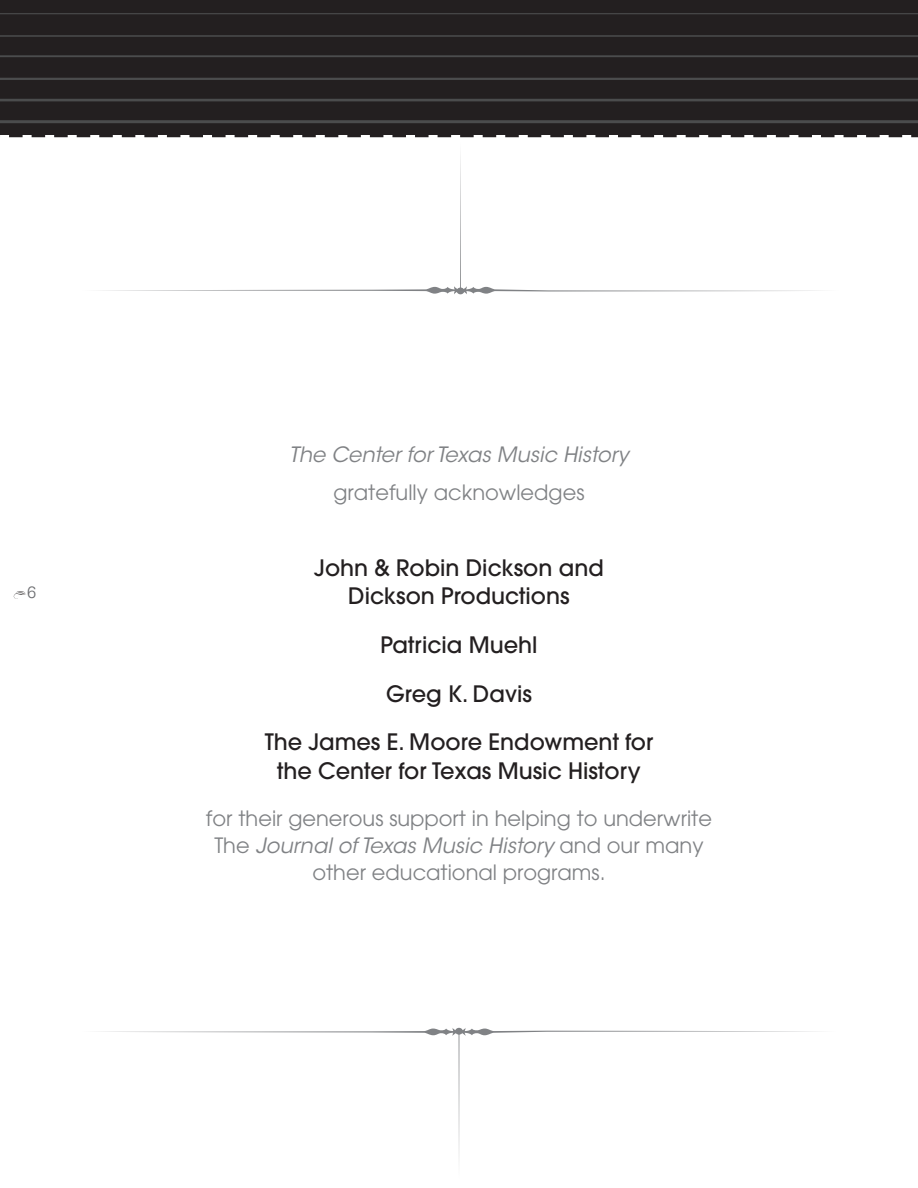
<style>
.page{position:relative;width:918px;height:1188px;background:#fff}
.page>*{position:absolute;margin:0;border:0;box-sizing:border-box;transform-origin:0 0}
.t1{font:500 22.5px/48.8px "Avant Garde";color:#231f20;text-align:center}
.t2{font:21px "Avant Garde";color:#808285}
.t3{font:italic 21px "ITC Avant Garde Std";color:#808285}
.t4{font:300 16.5px "Univers LT Std";color:#6c6d70}
.s1{font-family:"Avant Garde";font-style:normal}
</style>
<div class="page">
<div style="left:0;top:0;width:918px;height:135px;background:#231f20"></div>
<svg style="left:9px;top:135px;width:909px;height:2px"></svg>
<hr style="left:0;top:13px;width:918px;height:1px;background:#4b4c4d">
<hr style="left:0;top:35px;width:918px;height:2px;background:#4b4c4d">
<hr style="left:0;top:55px;width:918px;height:2px;background:#4b4c4d">
<hr style="left:0;top:78px;width:918px;height:2px;background:#4b4c4d">
<hr style="left:0;top:99px;width:918px;height:2px;background:#4b4c4d">
<hr style="left:0;top:120px;width:918px;height:3px;background:#4b4c4d">
<svg style="left:14px;top:591px;width:12px;height:8px"></svg>
<svg style="left:103px;top:1028px;width:713px;height:125px"></svg>
<div style="left:455px;top:1028px;width:8px;height:7px;background:#808285;border-radius:50%"></div>
<svg style="left:103px;top:156px;width:714px;height:138px"></svg>
<div style="left:457px;top:288px;width:7px;height:6px;background:#808285;border-radius:50%"></div>
<p class="t4" style="left:27px;top:582px;width:11px">6</p>
<p class="t3" style="left:289px;top:442px;width:341px">The Center for Texas Music History</p>
<p class="t2" style="left:333px;top:480px;width:253px">gratefully acknowledges</p>
<p class="t1" style="left:314px;top:553px;width:291px;line-height:28.5px">John &amp; Robin Dickson and<br>Dickson Productions</p>
<p class="t1" style="left:265px;top:620px;width:390px">Patricia Muehl<br>Greg K. Davis<br>The James E. Moore Endowment for</p>
<p class="t1" style="left:277px;top:746px;width:365px">the Center for Texas Music History</p>
<p class="t2" style="left:206px;top:806px;width:508px">for their generous support in helping to underwrite</p>
<p class="t3" style="left:214px;top:833px;width:491px"><span class="s1">The</span> Journal of Texas Music History <span class="s1">and our many</span></p>
<p class="t2" style="left:312px;top:860px;width:295px">other educational programs.</p>
</div>
